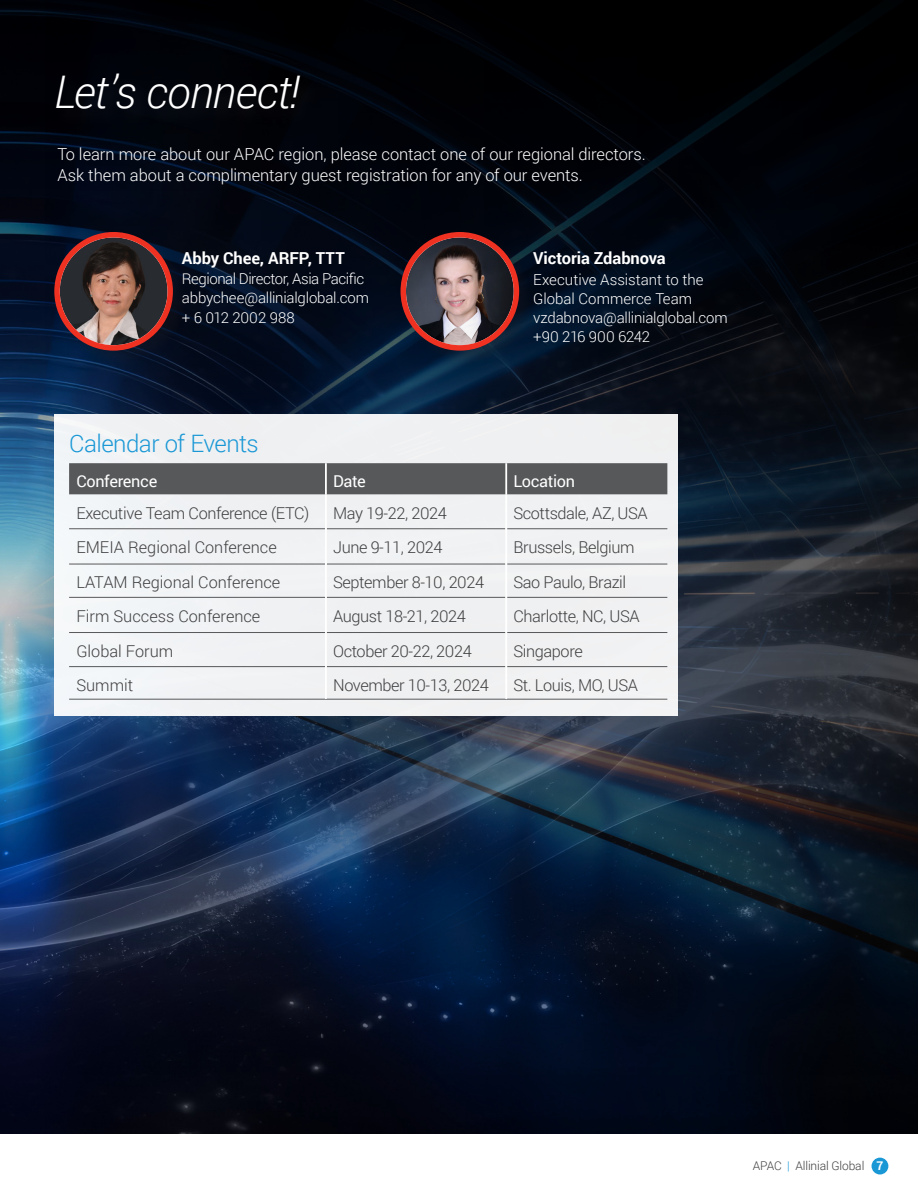
<style>
.page{position:relative;width:918px;height:1188px;background:#fff}
.page>*{position:absolute;margin:0;border:0;box-sizing:border-box;transform-origin:0 0}
.t1{font:italic 300 45px "Roboto";letter-spacing:-.02em;color:#fff}
.subhead{font:300 24px "Roboto";letter-spacing:-.025em;color:#1a98d6}
.subhead-2{font:300 16.5px/21px "Roboto";letter-spacing:-.005em;color:#fff}
.t2{font:700 16.5px "Roboto";letter-spacing:-.005em;color:#fff}
.Paragraph_Style_1{font:300 16.35px "Roboto";letter-spacing:-.025em;color:#3e3e3f}
.Paragraph_Style_1-2{font:300 16.35px "Roboto";color:#3e3e3f}
.subhead-3{font:16.35px "Roboto";letter-spacing:-.02em;color:#fff}
.t3{font:300 15px/19.5px "Roboto";letter-spacing:-.01em;color:#fff}
.t4{font:300 15px "Roboto";letter-spacing:-.03em;color:#fff}
.t5{font:300 12px "Roboto";letter-spacing:-.01em;color:#3e3e3f}
.s1{color:#1a98d6}
.s2{font-weight:700;color:#fff}
</style>
<div class="page">
<div style="left:872px;top:1158px;width:16px;height:16px;background:#1a98d6;border-radius:50%"></div>
<div style="left:45px;top:0;width:873px;height:1134px;background:#000001"></div>
<img style="left:0;top:49px;width:918px;height:1085px">
<div style="left:400px;top:231px;width:136px;height:137px;background:#231f20;opacity:.24"></div>
<svg style="left:403px;top:235px;width:113px;height:113px"></svg>
<img style="left:406px;top:237px;width:108px;height:108px;border-radius:54px">
<div style="left:401px;top:232px;width:118px;height:119px;border:5px solid #ef3122;border-radius:50%"></div>
<div style="left:54px;top:414px;width:623px;height:302px;background:#f0f1f3"></div>
<div style="left:69px;top:463px;width:598px;height:31px;background:#57585a"></div>
<hr style="left:69px;top:528px;width:256px;height:1px;background:#57585a">
<hr style="left:327px;top:528px;width:178px;height:1px;background:#57585a">
<hr style="left:507px;top:528px;width:160px;height:1px;background:#57585a">
<hr style="left:327px;top:564px;width:178px;height:1px;background:#57585a">
<hr style="left:507px;top:564px;width:160px;height:1px;background:#57585a">
<hr style="left:69px;top:597px;width:256px;height:1px;background:#57585a">
<hr style="left:327px;top:597px;width:178px;height:1px;background:#57585a">
<hr style="left:507px;top:597px;width:160px;height:1px;background:#57585a">
<hr style="left:69px;top:632px;width:256px;height:1px;background:#57585a">
<hr style="left:327px;top:632px;width:178px;height:1px;background:#57585a">
<hr style="left:507px;top:632px;width:160px;height:1px;background:#57585a">
<hr style="left:69px;top:666px;width:256px;height:1px;background:#57585a">
<hr style="left:327px;top:666px;width:178px;height:1px;background:#57585a">
<hr style="left:507px;top:666px;width:160px;height:1px;background:#57585a">
<hr style="left:69px;top:699px;width:257px;height:1px;background:#57585a">
<hr style="left:326px;top:699px;width:180px;height:1px;background:#57585a">
<hr style="left:506px;top:699px;width:161px;height:1px;background:#57585a">
<hr style="left:69px;top:564px;width:256px;height:1px;background:#57585a">
<hr style="left:505px;top:463px;width:2px;height:31px;background:#fff">
<hr style="left:505px;top:494px;width:2px;height:35px;background:#fff">
<hr style="left:505px;top:529px;width:2px;height:35px;background:#fff">
<hr style="left:505px;top:564px;width:2px;height:33px;background:#fff">
<hr style="left:505px;top:597px;width:2px;height:36px;background:#fff">
<hr style="left:505px;top:633px;width:2px;height:34px;background:#fff">
<hr style="left:505px;top:667px;width:2px;height:32px;background:#fff">
<hr style="left:325px;top:463px;width:2px;height:31px;background:#fff">
<hr style="left:325px;top:494px;width:2px;height:35px;background:#fff">
<hr style="left:325px;top:529px;width:2px;height:35px;background:#fff">
<hr style="left:325px;top:564px;width:2px;height:33px;background:#fff">
<hr style="left:325px;top:597px;width:2px;height:36px;background:#fff">
<hr style="left:325px;top:633px;width:2px;height:34px;background:#fff">
<hr style="left:325px;top:667px;width:2px;height:32px;background:#fff">
<div style="left:52px;top:70px;width:269px;height:59px;background:#02040a"></div>
<div style="left:53px;top:231px;width:137px;height:137px;background:#231f20;opacity:.24"></div>
<svg style="left:57px;top:235px;width:113px;height:113px"></svg>
<img style="left:60px;top:237px;width:107px;height:108px;border-radius:54px">
<div style="left:54px;top:232px;width:119px;height:119px;border:5px solid #ef3122;border-radius:50%"></div>
<p class="t1" style="left:54px;top:60px;width:247px">Let’s connect!</p>
<p class="subhead-2" style="left:57px;top:143px;width:590px">To learn more about our APAC region, please contact one of our regional directors.<br>Ask them about a complimentary guest registration for any of our events.</p>
<p class="t2" style="left:182px;top:246px;width:164px">Abby Chee, ARFP, TTT</p>
<p class="t4" style="left:182px;top:268px;width:184px">Regional Director, Asia Pacific</p>
<p class="t3" style="left:182px;top:288px;width:189px">abbychee@allinialglobal.com + 6 012 2002 988</p>
<p class="t2" style="left:533px;top:247px;width:134px">Victoria Zdabnova</p>
<p class="t3" style="left:533px;top:269px;width:172px">Executive Assistant to the</p>
<p class="t3" style="left:533px;top:288px;width:160px">Global Commerce Team</p>
<p class="t3" style="left:533px;top:307px;width:196px">vzdabnova@allinialglobal.com</p>
<p class="t3" style="left:533px;top:327px;width:118px">+90 216 900 6242</p>
<p class="subhead" style="left:69px;top:426px;width:191px">Calendar of Events</p>
<p class="subhead-3" style="left:76px;top:470px;width:82px">Conference</p>
<p class="subhead-3" style="left:333px;top:470px;width:34px">Date</p>
<p class="subhead-3" style="left:514px;top:470px;width:63px">Location</p>
<p class="Paragraph_Style_1" style="left:76px;top:502px;width:234px">Executive Team Conference (ETC)</p>
<p class="Paragraph_Style_1" style="left:333px;top:502px;width:115px">May 19-22, 2024</p>
<p class="Paragraph_Style_1" style="left:514px;top:502px;width:136px">Scottsdale, AZ, USA</p>
<p class="Paragraph_Style_1-2" style="left:76px;top:536px;width:202px">EMEIA Regional Conference</p>
<p class="Paragraph_Style_1" style="left:333px;top:536px;width:111px">June 9-11, 2024</p>
<p class="Paragraph_Style_1" style="left:514px;top:536px;width:123px">Brussels, Belgium</p>
<p class="Paragraph_Style_1-2" style="left:76px;top:571px;width:205px">LATAM Regional Conference</p>
<p class="Paragraph_Style_1" style="left:333px;top:571px;width:152px">September 8-10, 2024</p>
<p class="Paragraph_Style_1" style="left:514px;top:571px;width:114px">Sao Paulo, Brazil</p>
<p class="Paragraph_Style_1-2" style="left:76px;top:605px;width:186px">Firm Success Conference</p>
<p class="Paragraph_Style_1" style="left:333px;top:605px;width:134px">August 18-21, 2024</p>
<p class="Paragraph_Style_1" style="left:514px;top:605px;width:128px">Charlotte, NC, USA</p>
<p class="Paragraph_Style_1-2" style="left:76px;top:640px;width:99px">Global Forum</p>
<p class="Paragraph_Style_1" style="left:333px;top:640px;width:140px">October 20-22, 2024</p>
<p class="Paragraph_Style_1" style="left:514px;top:640px;width:71px">Singapore</p>
<p class="Paragraph_Style_1" style="left:76px;top:674px;width:58px">Summit</p>
<p class="Paragraph_Style_1" style="left:333px;top:674px;width:157px">November 10-13, 2024</p>
<p class="Paragraph_Style_1" style="left:514px;top:674px;width:126px">St. Louis, MO, USA</p>
<p class="t5" style="left:753px;top:1158px;width:132px">APAC <span class="s1">|</span> Allinial Global <span class="s2">7</span></p>
</div>
